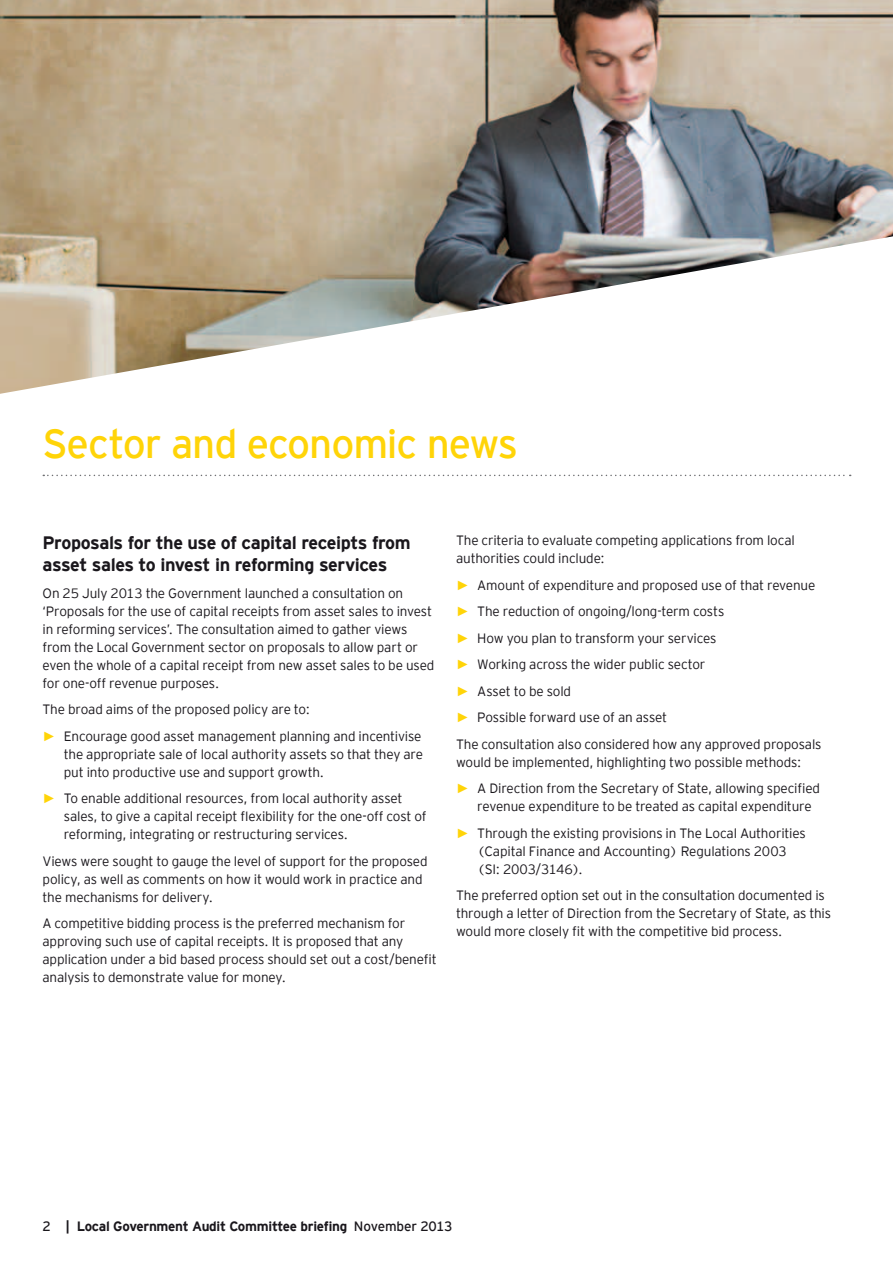
<style>
.page{position:relative;width:893px;height:1263px;background:#fff}
.page>*{position:absolute;margin:0;border:0;box-sizing:border-box;transform-origin:0 0}
.t1{font:40.5px "EY Interstate";letter-spacing:-.025em;color:#ffd408}
.t2{font:700 18px/22.5px "EY Interstate";letter-spacing:-.03em;color:#1a171c}
.t3{font:300 13.5px/18px "EY Interstate";letter-spacing:-.015em;color:#1a171c}
.t4{font:700 13.5px "EY Interstate";letter-spacing:-.02em;color:#1a171c}
.s1{font-family:"Arial";font-weight:700;color:#ffd408}
.s2{font-weight:400}
</style>
<div class="page">
<img style="left:0;top:0;width:893px;height:394px">
<svg style="left:43px;top:475px;width:808px;height:1px"></svg>
<h1 class="t1" style="left:43px;top:414px;width:477px">Sector and economic news</h1>
<h2 class="t2" style="left:43px;top:530px;width:370px">Proposals for the use of capital receipts from asset sales to invest in reforming services</h2>
<p class="t3" style="left:43px;top:583px;width:393px">On 25 July 2013 the Government launched a consultation on ‘Proposals for the use of capital receipts from asset sales to invest in reforming services’. The consultation aimed to gather views from the Local Government sector on proposals to allow part or even the whole of a capital receipt from new asset sales to be used for one-off revenue purposes.</p>
<p class="t3" style="left:43px;top:695px;width:381px;line-height:26.5px">The broad aims of the proposed policy are to:<br><span class="s1">►</span> Encourage good asset management planning and incentivise</p>
<p class="t3" style="left:64px;top:744px;width:361px">the appropriate sale of local authority assets so that they are put into productive use and support growth.</p>
<p class="t3" style="left:64px;top:789px;width:364px;text-indent:-21px"><span class="s1">►</span> To enable additional resources, from local authority asset sales, to give a capital receipt flexibility for the one-off cost of reforming, integrating or restructuring services.</p>
<p class="t3" style="left:43px;top:851px;width:387px">Views were sought to gauge the level of support for the proposed policy, as well as comments on how it would work in practice and the mechanisms for delivery.</p>
<p class="t3" style="left:43px;top:914px;width:396px">A competitive bidding process is the preferred mechanism for approving such use of capital receipts. It is proposed that any application under a bid based process should set out a cost/benefit analysis to demonstrate value for money.</p>
<p class="t3" style="left:456px;top:530px;width:340px">The criteria to evaluate competing applications from local authorities could include:</p>
<p class="t3" style="left:456px;top:571px;width:367px;line-height:26.5px"><span class="s1">►</span> Amount of expenditure and proposed use of that revenue <span class="s1">►</span> The reduction of ongoing/long-term costs<br><span class="s1">►</span> How you plan to transform your services<br><span class="s1">►</span> Working across the wider public sector<br><span class="s1">►</span> Asset to be sold<br><span class="s1">►</span> Possible forward use of an asset<br>The consultation also considered how any approved proposals</p>
<p class="t3" style="left:456px;top:748px;width:365px;line-height:26.5px">would be implemented, highlighting two possible methods:<br><span class="s1">►</span> A Direction from the Secretary of State, allowing specified</p>
<p class="t3" style="left:456px;top:792px;width:357px;line-height:26.5px;text-indent:21px">revenue expenditure to be treated as capital expenditure <span class="s1">►</span> Through the existing provisions in The Local Authorities</p>
<p class="t3" style="left:477px;top:841px;width:311px">(Capital Finance and Accounting) Regulations 2003 (SI: 2003/3146).</p>
<p class="t3" style="left:456px;top:885px;width:377px">The preferred option set out in the consultation documented is through a letter of Direction from the Secretary of State, as this would more closely fit with the competitive bid process.</p>
<p class="t4" style="left:43px;top:1217px;width:412px"><span class="s2">2</span> | Local Government Audit Committee briefing <span class="s2">November 2013</span></p>
</div>
